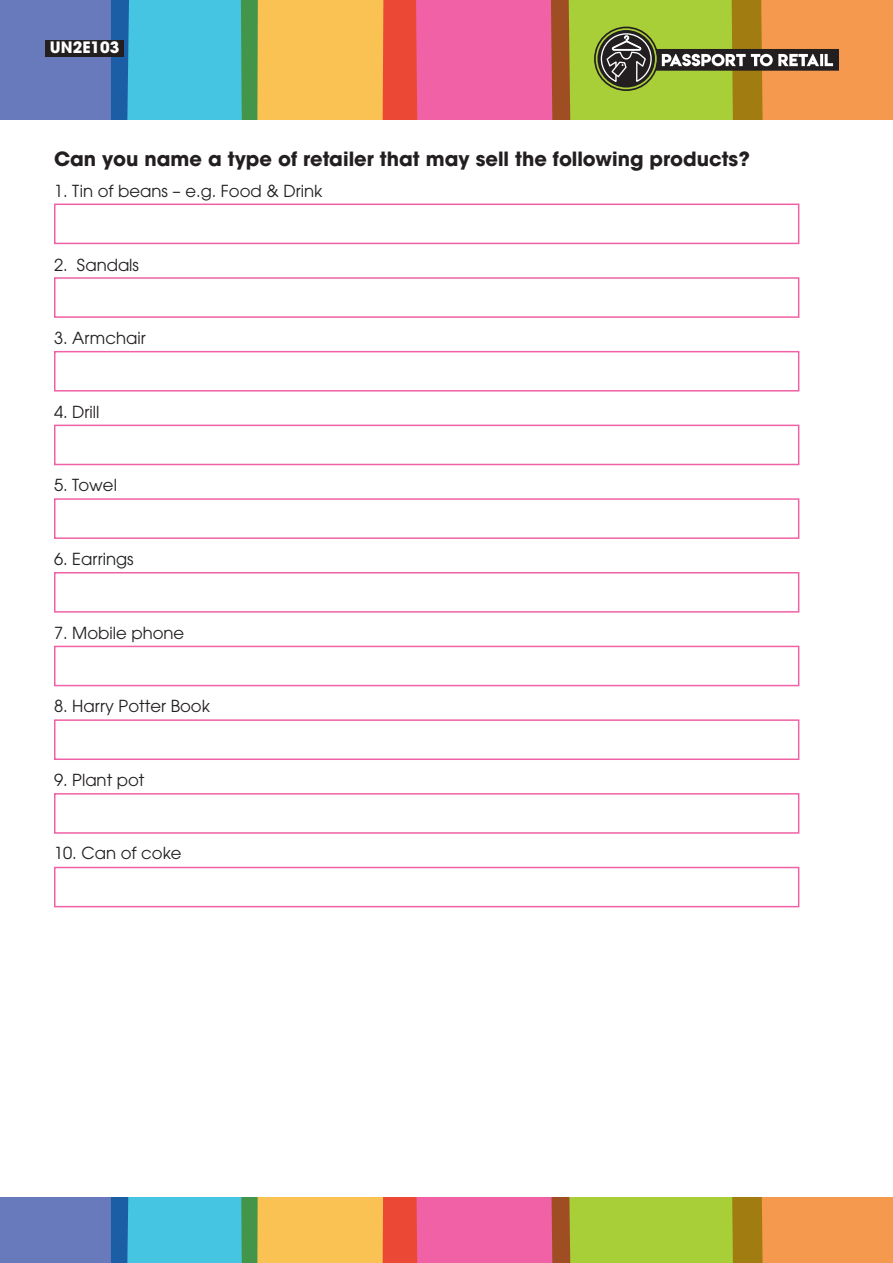
<style>
.page{position:relative;width:893px;height:1263px;background:#fff}
.page>*{position:absolute;margin:0;border:0;box-sizing:border-box;transform-origin:0 0}
.t1{font:700 19.5px "ITC Avant Garde Pro";color:#231f20}
.t2{font:16.5px "ITC Avant Garde Pro";color:#231f20}
.t3{font:700 15.6px "ITC Avant Garde Pro";color:#fff}
</style>
<div class="page">
<svg style="left:0;top:1198px;width:893px;height:65px;background:#b29b75"></svg>
<svg style="left:0;top:0;width:893px;height:120px;background:#ad9576"></svg>
<div style="left:54px;top:204px;width:745px;height:40px;border:2px solid #f061a5"></div>
<div style="left:54px;top:572px;width:745px;height:41px;border:2px solid #f061a5"></div>
<div style="left:54px;top:277px;width:745px;height:41px;border:2px solid #f061a5"></div>
<div style="left:54px;top:646px;width:745px;height:40px;border:2px solid #f061a5"></div>
<div style="left:54px;top:351px;width:745px;height:41px;border:2px solid #f061a5"></div>
<div style="left:54px;top:719px;width:745px;height:41px;border:2px solid #f061a5"></div>
<div style="left:54px;top:425px;width:745px;height:40px;border:2px solid #f061a5"></div>
<div style="left:54px;top:793px;width:745px;height:41px;border:2px solid #f061a5"></div>
<div style="left:54px;top:498px;width:745px;height:41px;border:2px solid #f061a5"></div>
<div style="left:54px;top:867px;width:745px;height:40px;border:2px solid #f061a5"></div>
<div style="left:46px;top:40px;width:78px;height:16px;background:#231f20"></div>
<p class="t3" style="left:50px;top:37px;width:71px">UN2E103</p>
<p class="t1" style="left:54px;top:146px;width:697px">Can you name a type of retailer that may sell the following products?</p>
<p class="t2" style="left:54px;top:181px;width:270px">1. Tin of beans – e.g. Food &amp; Drink</p>
<p class="t2" style="left:54px;top:255px;width:87px">2. Sandals</p>
<p class="t2" style="left:54px;top:328px;width:93px">3. Armchair</p>
<p class="t2" style="left:54px;top:402px;width:47px">4. Drill</p>
<p class="t2" style="left:54px;top:475px;width:64px">5. Towel</p>
<p class="t2" style="left:54px;top:549px;width:81px">6. Earrings</p>
<p class="t2" style="left:54px;top:622px;width:132px">7. Mobile phone</p>
<p class="t2" style="left:54px;top:696px;width:158px">8. Harry Potter Book</p>
<p class="t2" style="left:54px;top:769px;width:92px">9. Plant pot</p>
<p class="t2" style="left:54px;top:843px;width:129px">10. Can of coke</p>
</div>
